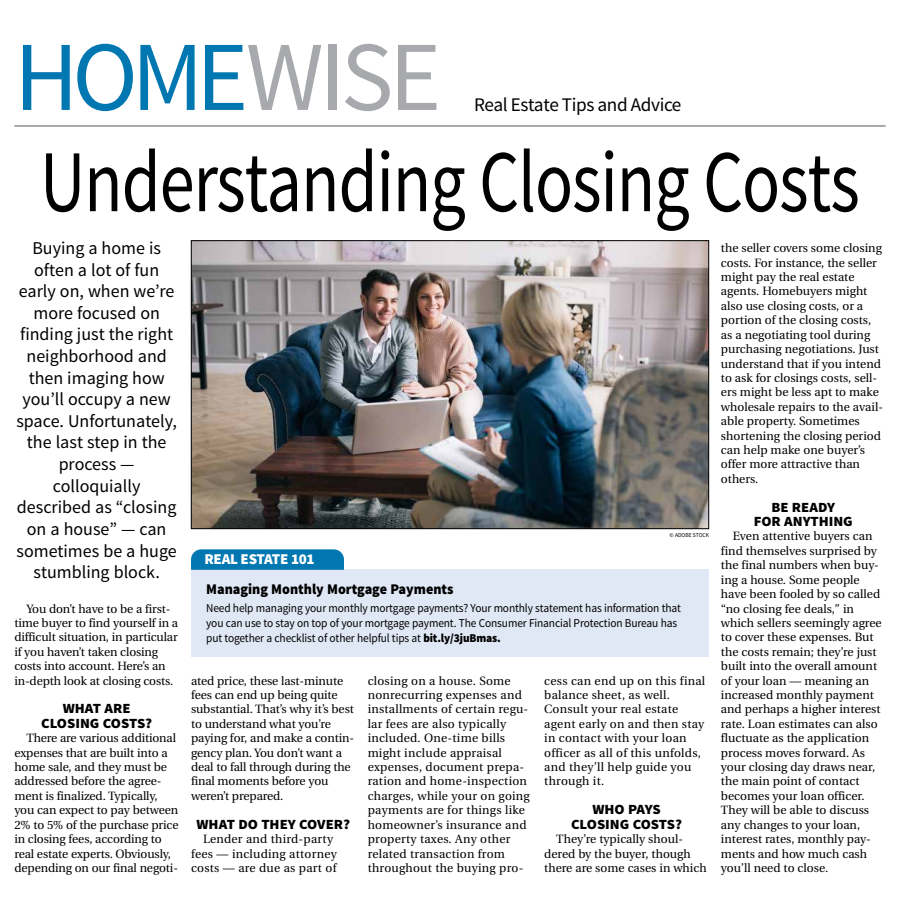
<style>
.page{position:relative;width:900px;height:908px;background:#fff}
.page>*{position:absolute;margin:0;border:0;box-sizing:border-box;transform-origin:0 0}
.t1{font:99px "Source Sans Pro";letter-spacing:-.04em;color:#0077b1}
.t2{font:88px "Source Sans Pro";letter-spacing:-.015em;color:#000;scale:.8 1}
.t3{font:19.2px "Source Sans Pro";letter-spacing:-.02em;color:#000}
.t4{font:18px/21.6px "Source Sans Pro";color:#000;text-align:center}
.t5{font:900 15px "Source Sans Pro";letter-spacing:-.02em;color:#fff}
.t6{font:900 14.8px "Source Sans Pro";color:#000;scale:.95 1}
.t7{font:900 14px/14.4px "Source Sans Pro";color:#000;text-align:center;scale:1.05 1}
.t8{font:12px/14.4px "Utopia";color:#000}
.t9{font:12px/14.4px "Utopia";letter-spacing:.02em;color:#000}
.t10{font:12px/15px "Source Sans Pro";letter-spacing:-.01em;color:#000;scale:.95 1}
.t11{font:6px "Source Sans Pro";color:#000;scale:.95 1}
.s1{color:#a7a9ac}
.s2{font-weight:900}
</style>
<div class="page">
<hr style="left:14px;top:125px;width:872px;height:2px;background:#a7a9ac">
<img style="left:193px;top:242px;width:514px;height:284px">
<div style="left:191px;top:240px;width:518px;height:288px;border:1px solid #000"></div>
<div style="left:191px;top:569px;width:518px;height:87px;background:#e0e7f5"></div>
<div style="left:191px;top:549px;width:153px;height:20px;background:#0077b1"></div>
<h1 class="t1" style="left:14px;top:16px;width:428px">HOME<span class="s1">WISE</span></h1>
<h3 class="t3" style="left:474px;top:93px;width:209px">Real Estate Tips and Advice</h3>
<h2 class="t2" style="left:40px;top:127px;width:1026px">Understanding Closing Costs</h2>
<p class="t4" style="left:16px;top:237px;width:162px">Buying a home is often a lot of fun early on, when we’re more focused on finding just the right neighborhood and then imaging how you’ll occupy a new space. Unfortunately, the last step in the process — colloquially described as “closing on a house” — can sometimes be a huge stumbling block.</p>
<p class="t8" style="left:14px;top:601px;width:165px;text-indent:12px">You don’t have to be a first&shy;time buyer to find yourself in a difficult situation, in particular if you haven’t taken closing costs into account. Here’s an in-depth look at closing costs.</p>
<p class="t7" style="left:41px;top:702px;width:107px">WHAT ARE<br>CLOSING COSTS?</p>
<p class="t8" style="left:14px;top:731px;width:166px;text-indent:12px">There are various additional expenses that are built into a home sale, and they must be addressed before the agree&shy;ment is finalized. Typically, you can expect to pay between<br>2% to 5% of the purchase price in closing fees, according to real estate experts. Obviously, depending on our final negoti-</p>
<p class="t8" style="left:721px;top:241px;width:164px">the seller covers some closing costs. For instance, the seller might pay the real estate agents. Homebuyers might also use closing costs, or a portion of the closing costs, as a negotiating tool during purchasing negotiations. Just understand that if you intend to ask for closings costs, sell&shy;ers might be less apt to make wholesale repairs to the avail&shy;able property. Sometimes shortening the closing period can help make one buyer’s offer more attractive than others.</p>
<p class="t7" style="left:754px;top:500px;width:96px">BE READY<br>FOR ANYTHING</p>
<p class="t8" style="left:721px;top:529px;width:162px;text-indent:12px">Even attentive buyers can find themselves surprised by the final numbers when buy&shy;ing a house. Some people have been fooled by so called “no closing fee deals,” in which sellers seemingly agree to cover these expenses. But the costs remain; they’re just built into the overall amount of your loan — meaning an increased monthly payment and perhaps a higher interest rate. Loan estimates can also fluctuate as the application process moves forward. As your closing day draws near, the main point of contact becomes your loan officer.<br>They will be able to discuss any changes to your loan, interest rates, monthly pay&shy;ments and how much cash you’ll need to close.</p>
<p class="t11" style="left:670px;top:531px;width:43px">© ADOBE STOCK</p>
<p class="t5" style="left:205px;top:549px;width:112px">REAL ESTATE 101</p>
<p class="t6" style="left:206px;top:579px;width:262px">Managing Monthly Mortgage Payments</p>
<p class="t10" style="left:206px;top:600px;width:501px">Need help managing your monthly mortgage payments? Your monthly statement has information that you can use to stay on top of your mortgage payment. The Consumer Financial Protection Bureau has put together a checklist of other helpful tips at <span class="s2">bit.ly/3juBmas.</span></p>
<p class="t9" style="left:368px;top:673px;width:164px">closing on a house. Some nonrecurring expenses and installments of certain regu&shy;lar fees are also typically included. One-time bills might include appraisal expenses, document prepa&shy;ration and home-inspection charges, while your on going payments are for things like homeowner’s insurance and property taxes. Any other related transaction from throughout the buying pro-</p>
<p class="t9" style="left:544px;top:673px;width:162px">cess can end up on this final balance sheet, as well.<br>Consult your real estate agent early on and then stay in contact with your loan officer as all of this unfolds, and they’ll help guide you through it.</p>
<p class="t8" style="left:191px;top:673px;width:165px">ated price, these last-minute fees can end up being quite substantial. That’s why it’s best to understand what you’re paying for, and make a contin&shy;gency plan. You don’t want a deal to fall through during the final moments before you weren’t prepared.</p>
<p class="t7" style="left:197px;top:817px;width:148px">WHAT DO THEY COVER?</p>
<p class="t9" style="left:191px;top:831px;width:147px;text-indent:12px">Lender and third-party fees — including attorney costs — are due as part of</p>
<p class="t7" style="left:571px;top:802px;width:107px">WHO PAYS<br>CLOSING COSTS?</p>
<p class="t8" style="left:544px;top:831px;width:164px;text-indent:12px">They’re typically shoul&shy;dered by the buyer, though there are some cases in which</p>
</div>
